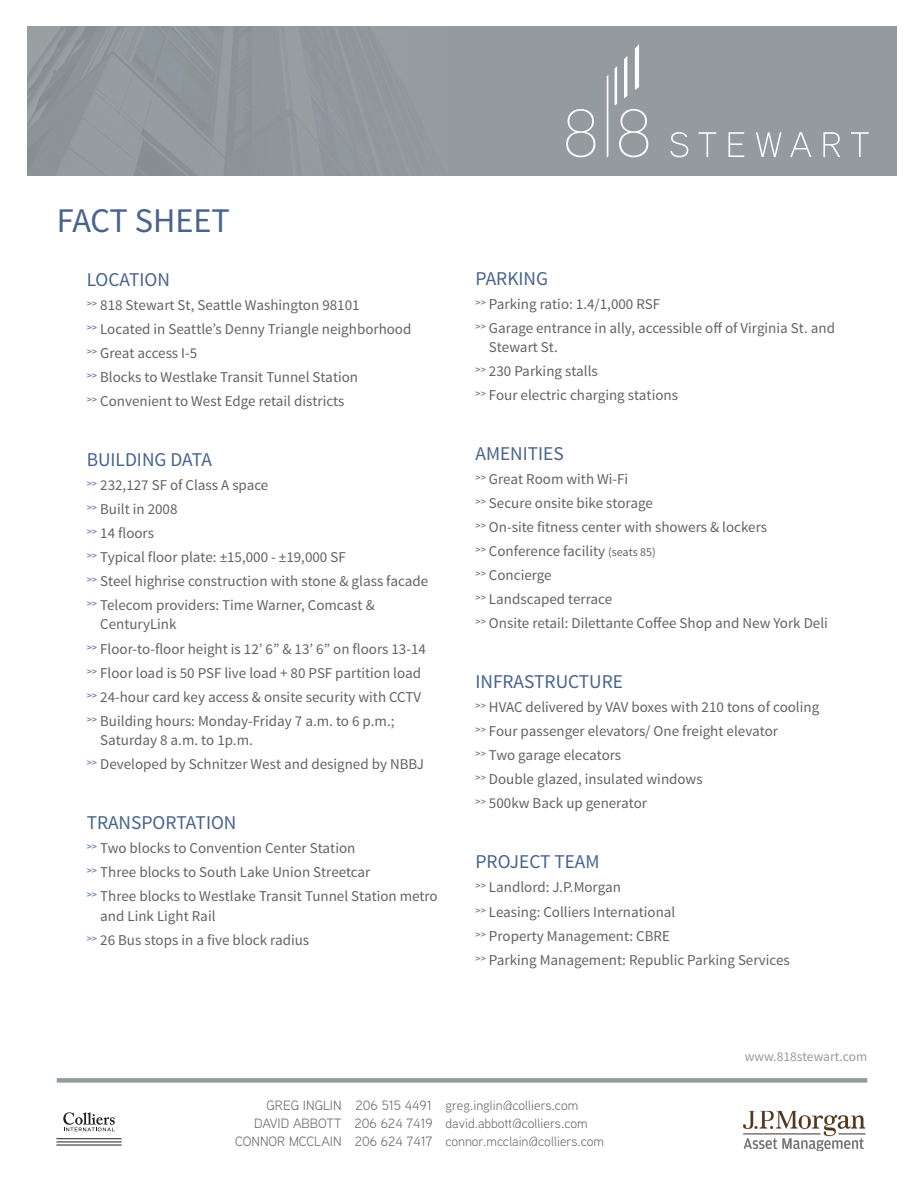
<style>
.page{position:relative;width:924px;height:1194px;background:#fff}
.page>*{position:absolute;margin:0;border:0;box-sizing:border-box;transform-origin:0 0}
.t1{font:34.5px "Source Sans Pro";color:#48638d}
.t2{font:19.5px "Source Sans Pro";color:#48638d}
.t3{font:15px/19.5px "Source Sans Pro";color:#636366}
.t4{font:13.5px/18.5px "Aaux Next";color:#6c6d70;text-align:center}
.t5{font:13.5px "Source Sans Pro";color:#939b9e}
.s1{font-size:12px}
</style>
<div class="page">
<svg style="left:56px;top:1112px;width:66px;height:34px"></svg>
<hr style="left:56px;top:1138px;width:66px;height:1px;background:#231f20">
<hr style="left:56px;top:1141px;width:66px;height:1px;background:#231f20">
<hr style="left:56px;top:1144px;width:66px;height:1px;background:#231f20">
<svg style="left:57px;top:1078px;width:810px;height:4px;background:#969ea0"></svg>
<div style="left:27px;top:26px;width:869px;height:150px;background:#939b9e"></div>
<svg style="left:566px;top:109px;width:29px;height:48px"></svg>
<svg style="left:670px;top:132px;width:198px;height:25px"></svg>
<svg style="left:606px;top:75px;width:2px;height:82px"></svg>
<svg style="left:614px;top:44px;width:34px;height:113px"></svg>
<img style="left:743px;top:1110px;width:123px;height:40px">
<h1 class="t1" style="left:57px;top:199px;width:174px">FACT SHEET</h1>
<p class="t2" style="left:87px;top:267px;width:85px">LOCATION</p>
<p class="t3" style="left:87px;top:295px;width:274px"><sup>&gt;&gt;</sup> 818 Stewart St, Seattle Washington 98101</p>
<p class="t3" style="left:87px;top:319px;width:326px"><sup>&gt;&gt;</sup> Located in Seattle’s Denny Triangle neighborhood</p>
<p class="t3" style="left:87px;top:343px;width:112px"><sup>&gt;&gt;</sup> Great access I-5</p>
<p class="t3" style="left:87px;top:367px;width:273px"><sup>&gt;&gt;</sup> Blocks to Westlake Transit Tunnel Station</p>
<p class="t3" style="left:87px;top:391px;width:259px"><sup>&gt;&gt;</sup> Convenient to West Edge retail districts</p>
<p class="t2" style="left:87px;top:447px;width:127px">BUILDING DATA</p>
<p class="t3" style="left:87px;top:475px;width:183px"><sup>&gt;&gt;</sup> 232,127 SF of Class A space</p>
<p class="t3" style="left:87px;top:499px;width:92px"><sup>&gt;&gt;</sup> Built in 2008</p>
<p class="t3" style="left:87px;top:523px;width:69px"><sup>&gt;&gt;</sup> 14 floors</p>
<p class="t3" style="left:87px;top:547px;width:260px"><sup>&gt;&gt;</sup> Typical floor plate: ±15,000 - ±19,000 SF</p>
<p class="t3" style="left:87px;top:571px;width:343px"><sup>&gt;&gt;</sup> Steel highrise construction with stone &amp; glass facade</p>
<p class="t3" style="left:100px;top:595px;width:276px;text-indent:-14px"><sup>&gt;&gt;</sup> Telecom providers: Time Warner, Comcast &amp;<br>CenturyLink</p>
<p class="t3" style="left:87px;top:639px;width:340px"><sup>&gt;&gt;</sup> Floor-to-floor height is 12’ 6” &amp; 13’ 6” on floors 13-14</p>
<p class="t3" style="left:87px;top:663px;width:336px"><sup>&gt;&gt;</sup> Floor load is 50 PSF live load + 80 PSF partition load</p>
<p class="t3" style="left:87px;top:687px;width:336px"><sup>&gt;&gt;</sup> 24-hour card key access &amp; onsite security with CCTV</p>
<p class="t3" style="left:100px;top:711px;width:296px;text-indent:-13px"><sup>&gt;&gt;</sup> Building hours: Monday-Friday 7 a.m. to 6 p.m.;<br>Saturday 8 a.m. to 1p.m.</p>
<p class="t3" style="left:87px;top:754px;width:339px"><sup>&gt;&gt;</sup> Developed by Schnitzer West and designed by NBBJ</p>
<p class="t2" style="left:87px;top:810px;width:151px">TRANSPORTATION</p>
<p class="t3" style="left:87px;top:838px;width:270px"><sup>&gt;&gt;</sup> Two blocks to Convention Center Station</p>
<p class="t3" style="left:87px;top:862px;width:285px"><sup>&gt;&gt;</sup> Three blocks to South Lake Union Streetcar</p>
<p class="t3" style="left:100px;top:886px;width:339px;text-indent:-13px"><sup>&gt;&gt;</sup> Three blocks to Westlake Transit Tunnel Station metro and Link Light Rail</p>
<p class="t3" style="left:87px;top:930px;width:224px"><sup>&gt;&gt;</sup> 26 Bus stops in a five block radius</p>
<p class="t2" style="left:475px;top:266px;width:74px">PARKING</p>
<p class="t3" style="left:475px;top:294px;width:186px"><sup>&gt;&gt;</sup> Parking ratio: 1.4/1,000 RSF</p>
<p class="t3" style="left:489px;top:318px;width:347px;text-indent:-13px"><sup>&gt;&gt;</sup> Garage entrance in ally, accessible off of Virginia St. and<br>Stewart St.</p>
<p class="t3" style="left:475px;top:362px;width:124px"><sup>&gt;&gt;</sup> 230 Parking stalls</p>
<p class="t3" style="left:475px;top:386px;width:204px"><sup>&gt;&gt;</sup> Four electric charging stations</p>
<p class="t2" style="left:475px;top:441px;width:90px">AMENITIES</p>
<p class="t3" style="left:475px;top:470px;width:154px"><sup>&gt;&gt;</sup> Great Room with Wi-Fi</p>
<p class="t3" style="left:475px;top:494px;width:179px"><sup>&gt;&gt;</sup> Secure onsite bike storage</p>
<p class="t3" style="left:475px;top:518px;width:293px"><sup>&gt;&gt;</sup> On-site fitness center with showers &amp; lockers</p>
<p class="t3" style="left:475px;top:542px;width:182px"><sup>&gt;&gt;</sup> Conference facility <span class="s1">(seats 85)</span></p>
<p class="t3" style="left:475px;top:566px;width:78px"><sup>&gt;&gt;</sup> Concierge</p>
<p class="t3" style="left:475px;top:590px;width:138px"><sup>&gt;&gt;</sup> Landscaped terrace</p>
<p class="t3" style="left:475px;top:614px;width:354px"><sup>&gt;&gt;</sup> Onsite retail: Dilettante Coffee Shop and New York Deli</p>
<p class="t2" style="left:475px;top:669px;width:149px">INFRASTRUCTURE</p>
<p class="t3" style="left:475px;top:698px;width:345px"><sup>&gt;&gt;</sup> HVAC delivered by VAV boxes with 210 tons of cooling</p>
<p class="t3" style="left:475px;top:722px;width:304px"><sup>&gt;&gt;</sup> Four passenger elevators/ One freight elevator</p>
<p class="t3" style="left:475px;top:746px;width:147px"><sup>&gt;&gt;</sup> Two garage elecators</p>
<p class="t3" style="left:475px;top:770px;width:229px"><sup>&gt;&gt;</sup> Double glazed, insulated windows</p>
<p class="t3" style="left:475px;top:794px;width:173px"><sup>&gt;&gt;</sup> 500kw Back up generator</p>
<p class="t2" style="left:475px;top:849px;width:125px">PROJECT TEAM</p>
<p class="t3" style="left:475px;top:878px;width:147px"><sup>&gt;&gt;</sup> Landlord: J.P.Morgan</p>
<p class="t3" style="left:475px;top:902px;width:201px"><sup>&gt;&gt;</sup> Leasing: Colliers International</p>
<p class="t3" style="left:475px;top:926px;width:196px"><sup>&gt;&gt;</sup> Property Management: CBRE</p>
<p class="t3" style="left:475px;top:950px;width:316px"><sup>&gt;&gt;</sup> Parking Management: Republic Parking Services</p>
<p class="t5" style="left:744px;top:1048px;width:124px">www.818stewart.com</p>
<p class="t4" style="left:235px;top:1095px;width:370px">GREG INGLIN 206 515 4491 greg.inglin@colliers.com<br>DAVID ABBOTT 206 624 7419 david.abbott@colliers.com<br>CONNOR MCCLAIN 206 624 7417 connor.mcclain@colliers.com</p>
</div>
